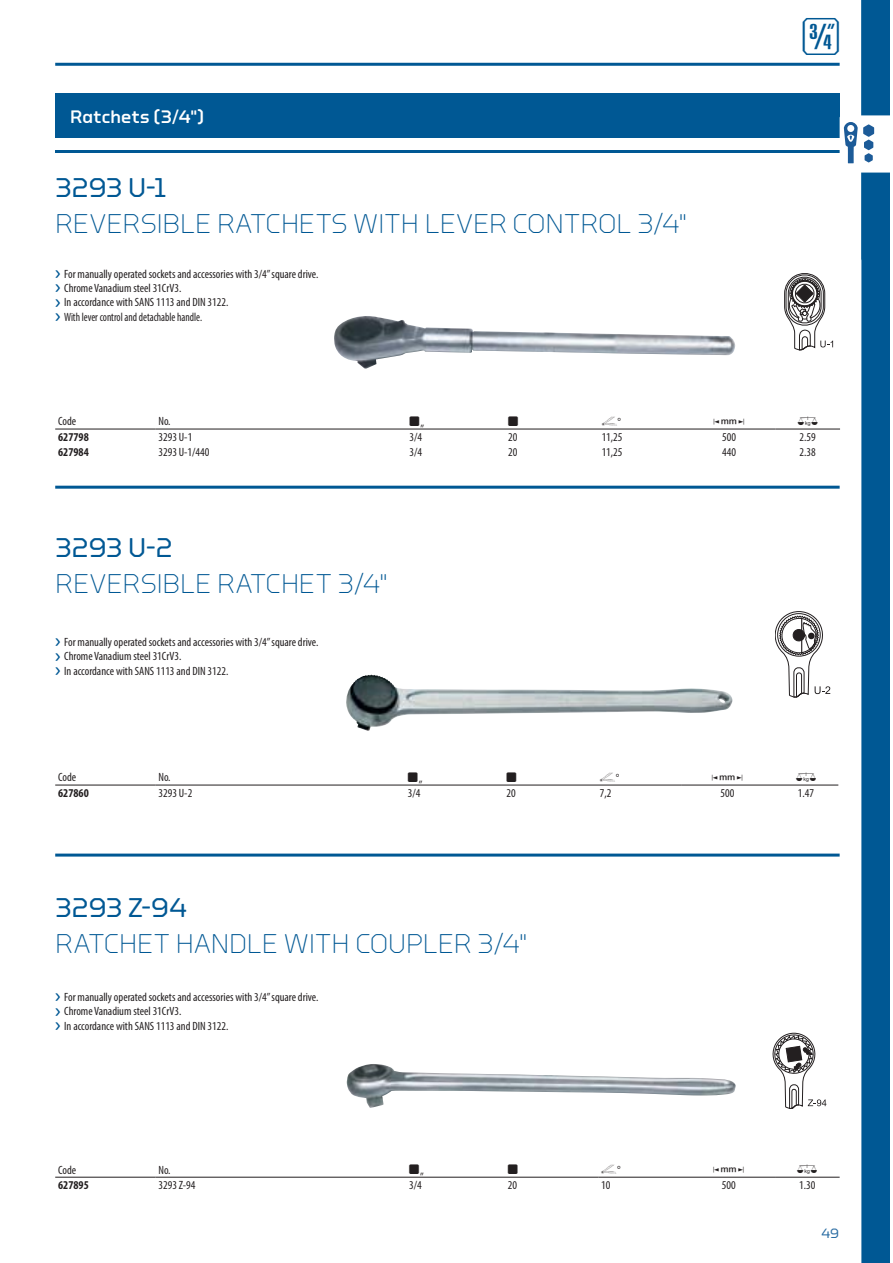
<style>
.page{position:relative;width:893px;height:1263px;background:#fff}
.page>*{position:absolute;margin:0;border:0;box-sizing:border-box;transform-origin:0 0}
.t1{font:46.5px "Gedore";color:#005894}
.t2{font:300 27px "GEDORE Type";letter-spacing:-.005em;color:#005894}
.t3{font:27px "GEDORE Type";color:#005894}
.t4{font:500 18px "GEDORE Type";letter-spacing:.01em;color:#fff}
.t5{font:13.5px "GEDORE Type";color:#2b6da3}
.t6{font:condensed 12px/14.4px "Myriad Pro";color:#231f20}
.t7{font:700 condensed 12px "Myriad Pro";color:#231f20}
.t8{font:12px "Gedore";color:#231f20}
.t9{font:12px "Gedore Font 3";color:#231f20}
.s1{font-family:"GEDORE Type";font-stretch:normal;font-size:16.8px;color:#005894}
.s2{font-family:"Myriad Pro";font-stretch:condensed}
</style>
<div class="page">
<div style="left:55px;top:93px;width:784px;height:45px;background:#005894"></div>
<hr style="left:55px;top:429px;width:100px;height:1px;background:#231f20">
<hr style="left:155px;top:429px;width:620px;height:1px;background:#231f20">
<hr style="left:55px;top:785px;width:100px;height:1px;background:#231f20">
<hr style="left:155px;top:785px;width:526px;height:1px;background:#231f20">
<hr style="left:681px;top:785px;width:157px;height:1px;background:#231f20">
<hr style="left:55px;top:1177px;width:100px;height:1px;background:#231f20">
<hr style="left:155px;top:1177px;width:443px;height:1px;background:#231f20">
<hr style="left:598px;top:1177px;width:177px;height:1px;background:#231f20">
<img style="left:346px;top:675px;width:387px;height:56px">
<hr style="left:55px;top:854px;width:784px;height:3px;background:#005894">
<img style="left:334px;top:316px;width:401px;height:53px">
<hr style="left:55px;top:486px;width:784px;height:3px;background:#005894">
<img style="left:347px;top:1064px;width:389px;height:44px">
<hr style="left:55px;top:150px;width:784px;height:3px;background:#005894">
<hr style="left:55px;top:63px;width:784px;height:3px;background:#005894">
<svg style="left:771px;top:0;width:118px;height:1263px"></svg>
<h3 class="t4" style="left:70px;top:106px;width:136px">Ratchets (3/4")</h3>
<h2 class="t3" style="left:55px;top:173px;width:113px">3293 U-1</h2>
<h2 class="t2" style="left:55px;top:215px;width:633px">REVERSIBLE RATCHETS WITH LEVER CONTROL 3/4"</h2>
<p class="t6" style="left:55px;top:266px;width:265px"><span class="s1">›</span> For manually operated sockets and accessories with 3/4” square drive. <span class="s1">›</span> Chrome Vanadium steel 31CrV3.<br><span class="s1">›</span> In accordance with SANS 1113 and DIN 3122.<br><span class="s1">›</span> With lever control and detachable handle.</p>
<h1 class="t1" style="left:801px;top:11px;width:40px">U</h1>
<p class="t6" style="left:58px;top:414px;width:19px">Code</p>
<p class="t6" style="left:158px;top:414px;width:14px">No.</p>
<p class="t8" style="left:410px;top:415px;width:16px">A <span class="s2">„</span></p>
<p class="t8" style="left:508px;top:415px;width:12px">A</p>
<p class="t9" style="left:602px;top:415px;width:21px">A<span class="s2">°</span></p>
<p class="t8" style="left:713px;top:415px;width:33px">Y</p>
<p class="t8" style="left:797px;top:415px;width:22px">0</p>
<p class="t7" style="left:58px;top:430px;width:32px">627798</p>
<p class="t6" style="left:158px;top:430px;width:35px">3293 U-1</p>
<p class="t6" style="left:410px;top:430px;width:14px">3/4</p>
<p class="t6" style="left:508px;top:430px;width:11px">20</p>
<p class="t6" style="left:602px;top:430px;width:22px">11,25</p>
<p class="t6" style="left:722px;top:430px;width:15px">500</p>
<p class="t6" style="left:800px;top:430px;width:18px">2.59</p>
<p class="t7" style="left:58px;top:445px;width:32px">627984</p>
<p class="t6" style="left:158px;top:445px;width:53px">3293 U-1/440</p>
<p class="t6" style="left:410px;top:445px;width:14px">3/4</p>
<p class="t6" style="left:508px;top:445px;width:11px">20</p>
<p class="t6" style="left:602px;top:445px;width:22px">11,25</p>
<p class="t6" style="left:722px;top:445px;width:15px">440</p>
<p class="t6" style="left:799px;top:445px;width:18px">2.38</p>
<h2 class="t3" style="left:55px;top:533px;width:119px">3293 U-2</h2>
<h2 class="t2" style="left:55px;top:574px;width:334px">REVERSIBLE RATCHET 3/4"</h2>
<p class="t6" style="left:55px;top:635px;width:265px"><span class="s1">›</span> For manually operated sockets and accessories with 3/4” square drive. <span class="s1">›</span> Chrome Vanadium steel 31CrV3.<br><span class="s1">›</span> In accordance with SANS 1113 and DIN 3122.</p>
<p class="t6" style="left:58px;top:770px;width:19px">Code</p>
<p class="t6" style="left:158px;top:770px;width:14px">No.</p>
<p class="t8" style="left:408px;top:771px;width:16px">A <span class="s2">„</span></p>
<p class="t8" style="left:506px;top:771px;width:12px">A</p>
<p class="t9" style="left:600px;top:771px;width:21px">A<span class="s2">°</span></p>
<p class="t8" style="left:712px;top:771px;width:33px">Y</p>
<p class="t8" style="left:796px;top:771px;width:22px">0</p>
<p class="t7" style="left:58px;top:786px;width:32px">627860</p>
<p class="t6" style="left:158px;top:786px;width:35px">3293 U-2</p>
<p class="t6" style="left:408px;top:786px;width:14px">3/4</p>
<p class="t6" style="left:506px;top:786px;width:11px">20</p>
<p class="t6" style="left:600px;top:786px;width:13px">7,2</p>
<p class="t6" style="left:720px;top:786px;width:15px">500</p>
<p class="t6" style="left:798px;top:786px;width:18px">1.47</p>
<h2 class="t3" style="left:55px;top:892px;width:133px">3293 Z-94</h2>
<h2 class="t2" style="left:55px;top:934px;width:474px">RATCHET HANDLE WITH COUPLER 3/4"</h2>
<p class="t6" style="left:55px;top:990px;width:265px"><span class="s1">›</span> For manually operated sockets and accessories with 3/4” square drive. <span class="s1">›</span> Chrome Vanadium steel 31CrV3.<br><span class="s1">›</span> In accordance with SANS 1113 and DIN 3122.</p>
<p class="t6" style="left:58px;top:1162px;width:19px">Code</p>
<p class="t6" style="left:158px;top:1162px;width:14px">No.</p>
<p class="t8" style="left:409px;top:1163px;width:16px">A <span class="s2">„</span></p>
<p class="t8" style="left:508px;top:1163px;width:12px">A</p>
<p class="t9" style="left:601px;top:1163px;width:21px">A<span class="s2">°</span></p>
<p class="t8" style="left:713px;top:1163px;width:33px">Y</p>
<p class="t8" style="left:797px;top:1163px;width:22px">0</p>
<p class="t7" style="left:58px;top:1178px;width:32px">627895</p>
<p class="t6" style="left:158px;top:1178px;width:39px">3293 Z-94</p>
<p class="t6" style="left:409px;top:1178px;width:14px">3/4</p>
<p class="t6" style="left:508px;top:1178px;width:11px">20</p>
<p class="t6" style="left:601px;top:1178px;width:11px">10</p>
<p class="t6" style="left:722px;top:1178px;width:15px">500</p>
<p class="t6" style="left:799px;top:1178px;width:18px">1.30</p>
<p class="t5" style="left:821px;top:1226px;width:19px">49</p>
</div>
